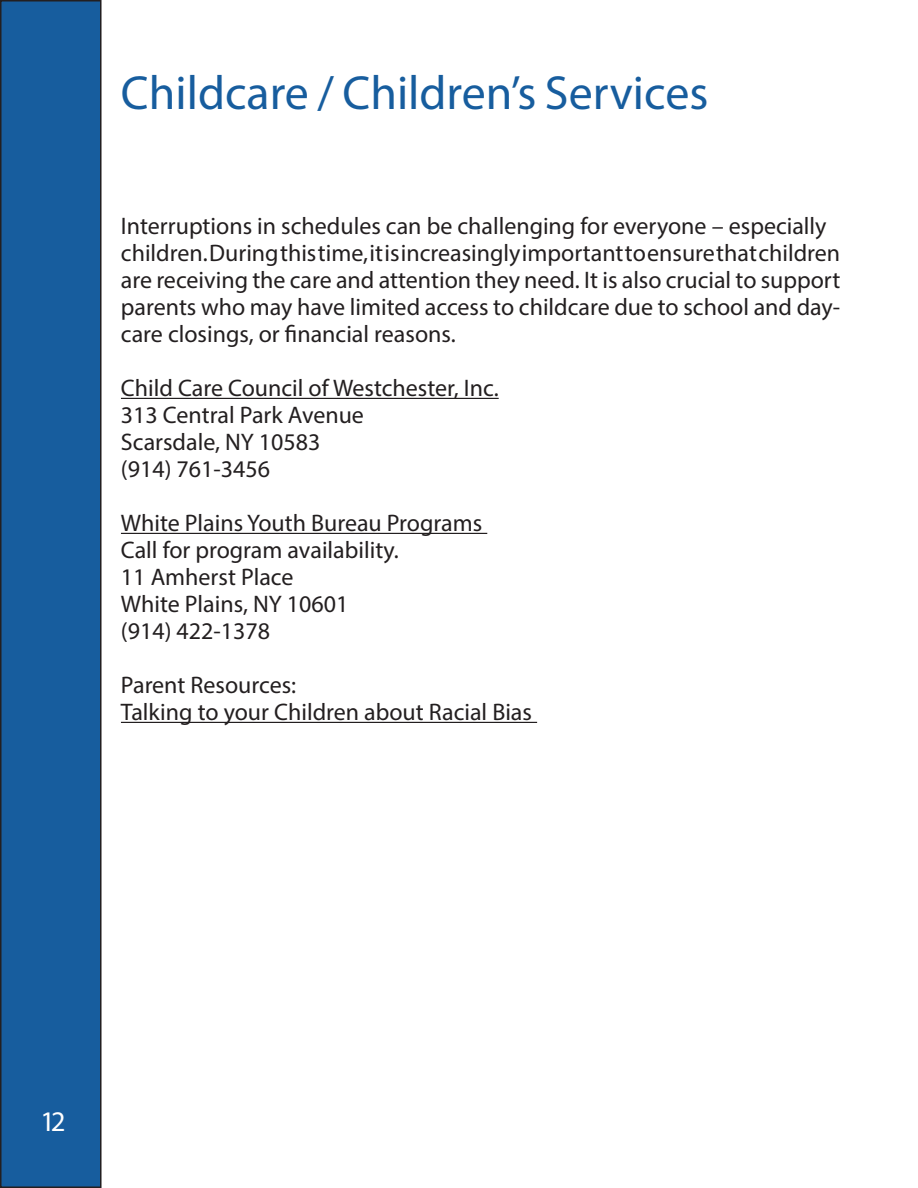
<style>
.page{position:relative;width:918px;height:1188px;background:#fff}
.page>*{position:absolute;margin:0;border:0;box-sizing:border-box;transform-origin:0 0}
.t1{font:48px "Myriad Pro";color:#175d9e}
.t2{font:28.5px "Myriad Pro";color:#fff}
.t3{font:24px/27px "Myriad Pro";color:#231f20}
</style>
<div class="page">
<div style="left:1px;top:1px;width:100px;height:1186px;background:#175d9e"></div>
<div style="left:0;top:0;width:102px;height:1188px;border:2px solid #231f20"></div>
<hr style="left:121px;top:398px;width:378px;height:1px;background:#231f20">
<hr style="left:121px;top:533px;width:366px;height:1px;background:#231f20">
<hr style="left:121px;top:722px;width:416px;height:1px;background:#231f20">
<p class="t1" style="left:121px;top:64px;width:589px">Childcare / Children’s Services</p>
<p class="t3" style="left:121px;top:212px;width:721px">Interruptions in schedules can be challenging for everyone – especially children. During this time, it is increasingly important to ensure that children are receiving the care and attention they need. It is also crucial to support parents who may have limited access to childcare due to school and day&shy;care closings, or financial reasons.</p>
<p class="t3" style="left:121px;top:374px;width:379px">Child Care Council of Westchester, Inc.</p>
<p class="t3" style="left:121px;top:401px;width:244px">313 Central Park Avenue</p>
<p class="t3" style="left:121px;top:428px;width:201px">Scarsdale, NY 10583</p>
<p class="t3" style="left:121px;top:455px;width:151px">(914) 761-3456</p>
<p class="t3" style="left:121px;top:509px;width:363px">White Plains Youth Bureau Programs</p>
<p class="t3" style="left:121px;top:536px;width:279px">Call for program availability.<br>11 Amherst Place<br>White Plains, NY 10601 (914) 422-1378</p>
<p class="t3" style="left:121px;top:671px;width:177px">Parent Resources:</p>
<p class="t3" style="left:121px;top:698px;width:413px">Talking to your Children about Racial Bias</p>
<p class="t2" style="left:43px;top:1103px;width:24px">12</p>
</div>
